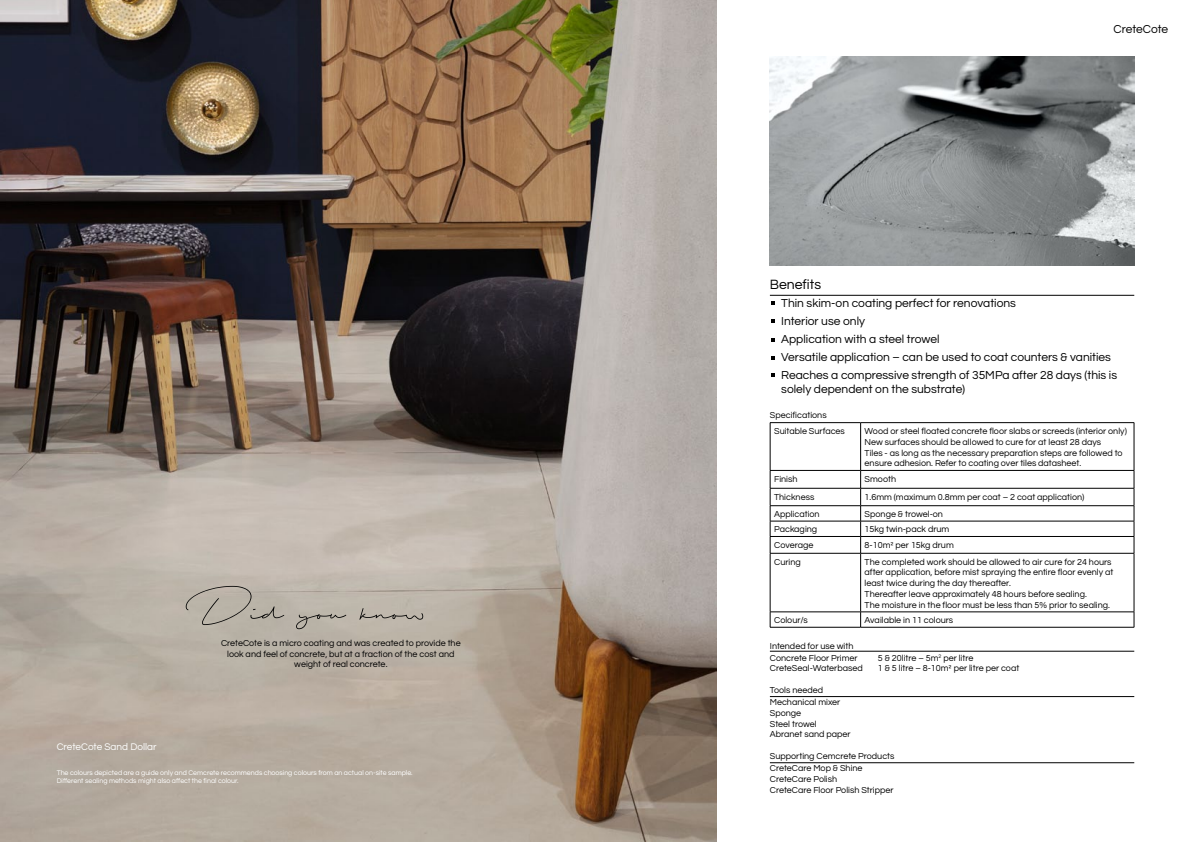
<style>
.page{position:relative;width:1191px;height:842px;background:#fff}
.page>*{position:absolute;margin:0;border:0;box-sizing:border-box;transform-origin:0 0}
.t1{font:60px "Shopping Script Demo";color:#000}
.t2{font:14px "Questrial";color:#000}
.t3{font:12px/18px "Questrial";color:#000}
.t4{font:10px "Questrial";color:#fff}
.t5{font:9px/10.8px "Questrial";color:#000}
.t6{font:7px/8.4px "Questrial";color:#fff}
</style>
<div class="page">
<img style="left:0;top:0;width:716px;height:842px">
<hr style="left:770px;top:422px;width:90px;height:1px;background:#000">
<hr style="left:770px;top:423px;width:1px;height:47px;background:#000">
<hr style="left:860px;top:422px;width:274px;height:1px;background:#000">
<hr style="left:860px;top:423px;width:1px;height:47px;background:#000">
<hr style="left:1133px;top:423px;width:1px;height:47px;background:#000">
<hr style="left:770px;top:470px;width:90px;height:1px;background:#000">
<hr style="left:860px;top:470px;width:274px;height:1px;background:#000">
<hr style="left:770px;top:488px;width:90px;height:1px;background:#000">
<hr style="left:860px;top:488px;width:274px;height:1px;background:#000">
<hr style="left:770px;top:505px;width:90px;height:1px;background:#000">
<hr style="left:860px;top:505px;width:274px;height:1px;background:#000">
<hr style="left:770px;top:521px;width:90px;height:1px;background:#000">
<hr style="left:860px;top:521px;width:274px;height:1px;background:#000">
<hr style="left:770px;top:536px;width:90px;height:1px;background:#000">
<svg style="left:770px;top:471px;width:1px;height:82px"></svg>
<hr style="left:860px;top:536px;width:274px;height:1px;background:#000">
<svg style="left:860px;top:471px;width:1px;height:82px"></svg>
<svg style="left:1133px;top:471px;width:1px;height:82px"></svg>
<hr style="left:770px;top:553px;width:90px;height:1px;background:#000">
<hr style="left:770px;top:553px;width:1px;height:59px;background:#000">
<hr style="left:860px;top:553px;width:274px;height:1px;background:#000">
<hr style="left:860px;top:553px;width:1px;height:59px;background:#000">
<hr style="left:1133px;top:553px;width:1px;height:59px;background:#000">
<hr style="left:770px;top:612px;width:90px;height:1px;background:#000">
<svg style="left:770px;top:612px;width:1px;height:15px"></svg>
<hr style="left:860px;top:612px;width:274px;height:1px;background:#000">
<svg style="left:860px;top:612px;width:1px;height:15px"></svg>
<svg style="left:1133px;top:612px;width:1px;height:15px"></svg>
<hr style="left:770px;top:627px;width:90px;height:1px;background:#000">
<hr style="left:860px;top:627px;width:274px;height:1px;background:#000">
<hr style="left:770px;top:651px;width:364px;height:1px;background:#000">
<hr style="left:770px;top:696px;width:364px;height:1px;background:#000">
<hr style="left:770px;top:762px;width:364px;height:1px;background:#000">
<hr style="left:770px;top:295px;width:364px;height:1px;background:#000">
<img style="left:770px;top:57px;width:364px;height:208px">
<h1 class="t1" style="left:199px;top:578px;width:229px">Did you know</h1>
<p class="t5" style="left:221px;top:638px;width:241px;text-align:center">CreteCote is a micro coating and was created to provide the look and feel of concrete, but at a fraction of the cost and weight of real concrete.</p>
<p class="t4" style="left:57px;top:742px;width:101px">CreteCote Sand Dollar</p>
<p class="t6" style="left:57px;top:768px;width:357px">The colours depicted are a guide only and Cemcrete recommends choosing colours from an actual on-site sample.<br>Different sealing methods might also affect the final colour.</p>
<h3 class="t3" style="left:1113px;top:20px;width:56px">CreteCote</h3>
<h2 class="t2" style="left:770px;top:278px;width:53px">Benefits</h2>
<h3 class="t3" style="left:781px;top:295px;width:337px">Thin skim-on coating perfect for renovations<br>Interior use only<br>Application with a steel trowel<br>Versatile application – can be used to coat counters &amp; vanities Reaches a compressive strength of 35MPa after 28 days (this is</h3>
<h3 class="t3" style="left:781px;top:381px;width:185px">solely dependent on the substrate)</h3>
<p class="t5" style="left:774px;top:408px;width:72px;line-height:15.6px;text-indent:-4px">Specifications<br>Suitable Surfaces</p>
<p class="t5" style="left:864px;top:426px;width:264px">Wood or steel floated concrete floor slabs or screeds (interior only)<br>New surfaces should be allowed to cure for at least 28 days<br>Tiles - as long as the necessary preparation steps are followed to ensure adhesion. Refer to coating over tiles datasheet.</p>
<p class="t5" style="left:774px;top:474px;width:25px">Finish</p>
<p class="t5" style="left:864px;top:474px;width:33px">Smooth</p>
<p class="t5" style="left:774px;top:491px;width:42px">Thickness</p>
<p class="t5" style="left:864px;top:491px;width:221px">1.6mm (maximum 0.8mm per coat – 2 coat application)</p>
<p class="t5" style="left:774px;top:509px;width:47px">Application</p>
<p class="t5" style="left:864px;top:509px;width:80px">Sponge &amp; trowel-on</p>
<p class="t5" style="left:774px;top:524px;width:45px">Packaging</p>
<p class="t5" style="left:864px;top:524px;width:86px">15kg twin-pack drum</p>
<p class="t5" style="left:774px;top:540px;width:41px">Coverage</p>
<p class="t5" style="left:864px;top:540px;width:91px">8-10m² per 15kg drum</p>
<p class="t5" style="left:774px;top:556px;width:28px">Curing</p>
<p class="t5" style="left:864px;top:556px;width:250px">The completed work should be allowed to air cure for 24 hours after application, before mist spraying the entire floor evenly at least twice during the day thereafter.<br>Thereafter leave approximately 48 hours before sealing.<br>The moisture in the floor must be less than 5% prior to sealing.</p>
<p class="t5" style="left:774px;top:615px;width:35px">Colour/s</p>
<p class="t5" style="left:864px;top:615px;width:90px">Available in 11 colours</p>
<p class="t5" style="left:770px;top:640px;width:89px;line-height:12px">Intended for use with<br>Concrete Floor Primer</p>
<p class="t5" style="left:878px;top:652px;width:97px">5 &amp; 20litre – 5m<sup>2</sup> per litre</p>
<p class="t5" style="left:770px;top:663px;width:94px">CreteSeal-Waterbased</p>
<p class="t5" style="left:878px;top:663px;width:143px">1 &amp; 5 litre – 8-10m² per litre per coat</p>
<p class="t5" style="left:770px;top:684px;width:72px;line-height:12px">Tools needed<br>Mechanical mixer</p>
<p class="t5" style="left:770px;top:708px;width:82px">Sponge<br>Steel trowel<br>Abranet sand paper</p>
<p class="t5" style="left:770px;top:750px;width:126px;line-height:12px">Supporting Cemcrete Products<br>CreteCare Mop &amp; Shine</p>
<p class="t5" style="left:770px;top:774px;width:125px">CreteCare Polish<br>CreteCare Floor Polish Stripper</p>
</div>
